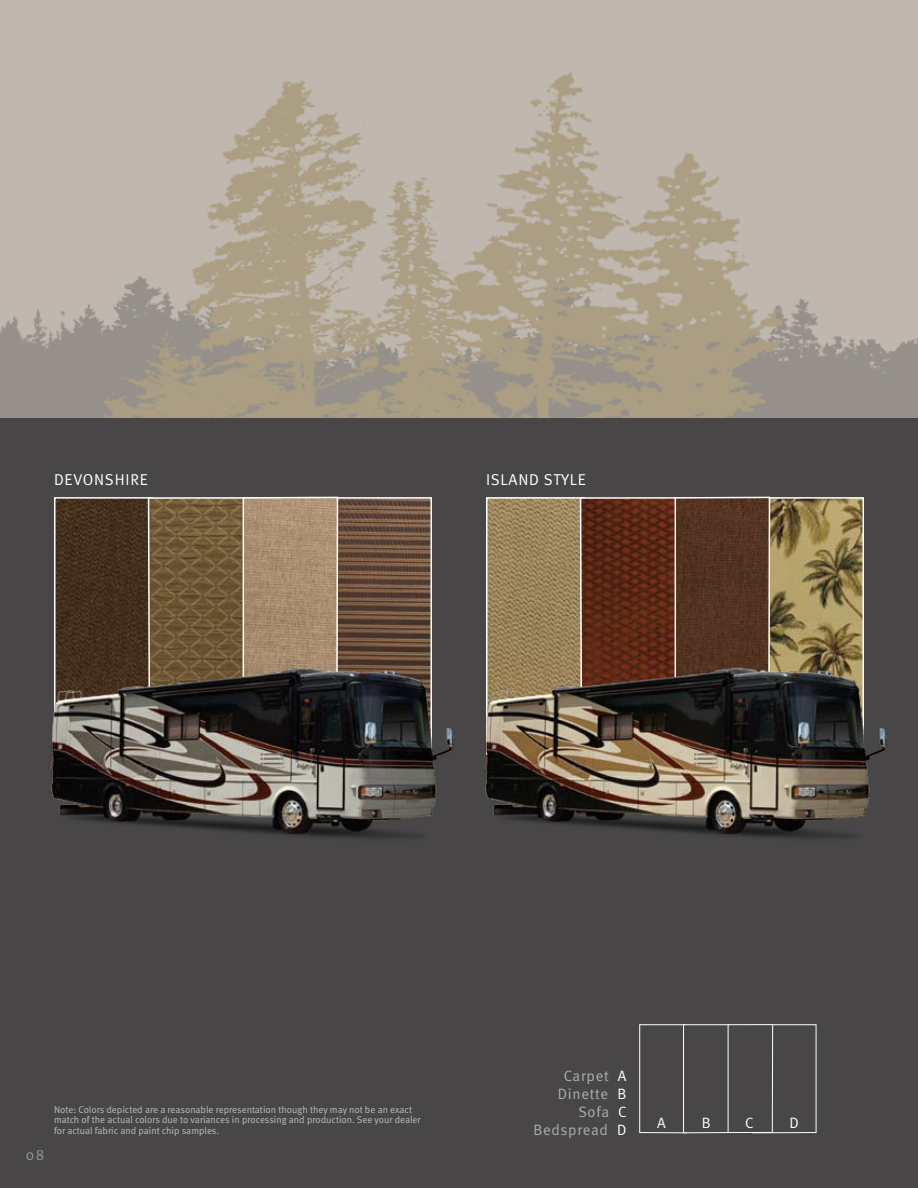
<style>
.page{position:relative;width:918px;height:1188px;background:#fff}
.page>*{position:absolute;margin:0;border:0;box-sizing:border-box;transform-origin:0 0}
.t1{font:15.75px "Meta Normal";letter-spacing:.05em;color:#fff}
.t2{font:15px/18px "Meta Normal";letter-spacing:.05em;color:#afaeaf;text-align:right}
.t3{font:15px "Meta Normal";color:#fff}
.t4{font:15px "Meta Normal";color:#999899}
.t5{font:9.75px/10.5px "Meta Normal";color:#bcbdc0}
.s1{color:#fff}
</style>
<div class="page">
<div style="left:0;top:0;width:918px;height:460px;background:#c0b7ae"></div>
<img style="left:0;top:73px;width:918px;height:345px">
<div style="left:0;top:418px;width:918px;height:770px;background:#484646"></div>
<svg style="left:639px;top:1024px;width:48px;height:110px"></svg>
<div style="left:684px;top:1025px;width:45px;height:108px;background:#484646"></div>
<div style="left:683px;top:1024px;width:47px;height:109px;border:1px solid #fff"></div>
<svg style="left:752px;top:1024px;width:65px;height:110px"></svg>
<div style="left:728px;top:1025px;width:45px;height:108px;background:#484646"></div>
<div style="left:728px;top:1024px;width:45px;height:109px;border:1px solid #fff"></div>
<svg style="left:54px;top:496px;width:378px;height:153px;background:#7a634b"></svg>
<svg style="left:486px;top:496px;width:378px;height:153px;background:#795b3f"></svg>
<img style="left:51px;top:649px;width:403px;height:190px">
<img style="left:485px;top:649px;width:402px;height:190px">
<h1 class="t1" style="left:54px;top:470px;width:95px">DEVONSHIRE</h1>
<h1 class="t1" style="left:486px;top:470px;width:101px">ISLAND STYLE</h1>
<h2 class="t4" style="left:26px;top:1147px;width:20px">08</h2>
<p class="t5" style="left:54px;top:1104px;width:368px">Note: Colors depicted are a reasonable representation though they may not be an exact match of the actual colors due to variances in processing and production. See your dealer for actual fabric and paint chip samples.</p>
<h2 class="t2" style="left:533px;top:1066px;width:95px">Carpet <span class="s1">A<br></span>Dinette <span class="s1">B<br></span>Sofa <span class="s1">C<br></span>Bedspread <span class="s1">D</span></h2>
<h2 class="t3" style="left:657px;top:1114px;width:10px">A</h2>
<h2 class="t3" style="left:702px;top:1114px;width:8px">B</h2>
<h2 class="t3" style="left:745px;top:1114px;width:10px">C</h2>
<h2 class="t3" style="left:790px;top:1114px;width:9px">D</h2>
</div>
